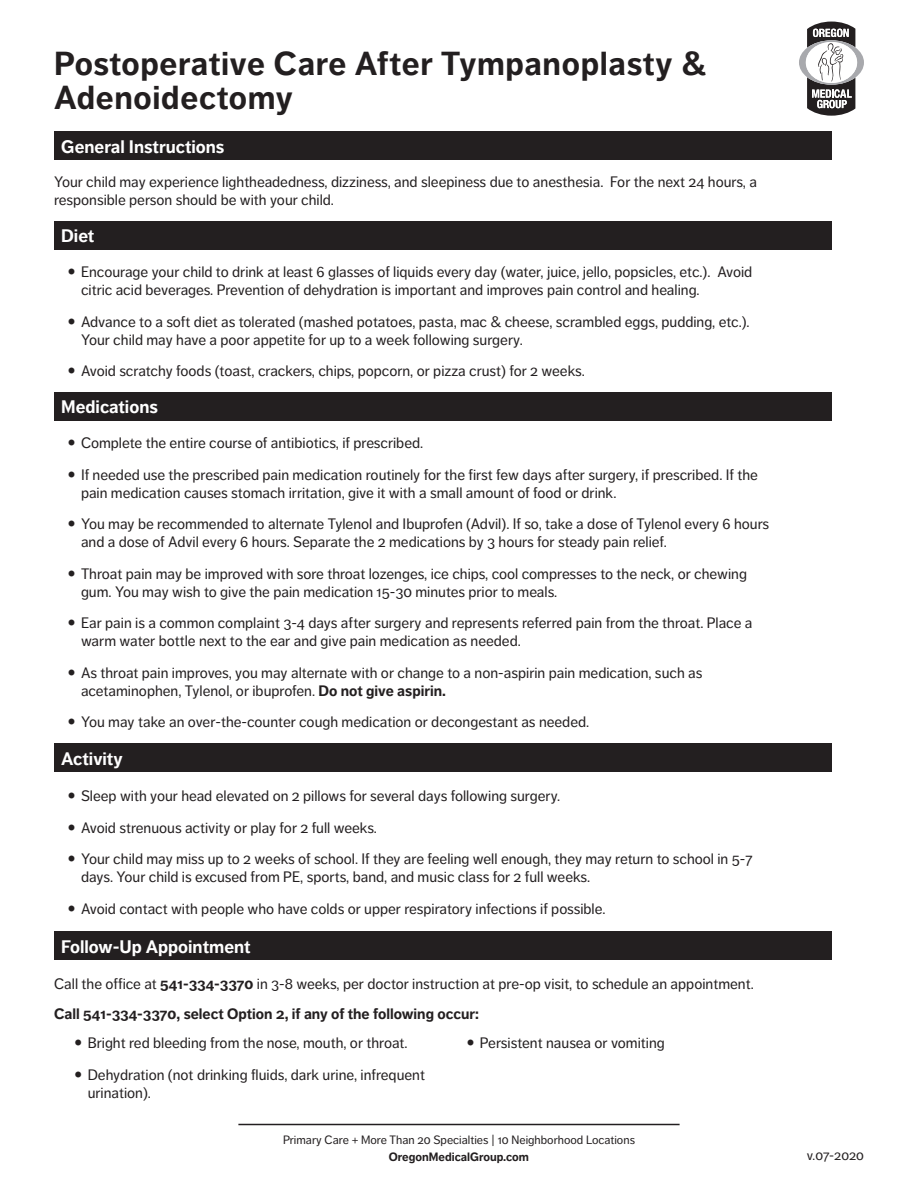
<style>
.page{position:relative;width:918px;height:1188px;background:#fff}
.page>*{position:absolute;margin:0;border:0;box-sizing:border-box;transform-origin:0 0}
.t1{font:700 33px/33.6px "Dagny Pro";letter-spacing:.02em;color:#231f20}
.t2{font:700 18px "Dagny Pro";color:#fff}
.Bullets{font:15px/18px "Dagny Pro";color:#231f20}
.t3{font:700 15px "Dagny Pro";color:#231f20}
.t4{font:13.5px "Dagny Pro";color:#231f20}
.t5{font:12px "Dagny Pro";color:#231f20}
.t6{font:700 12px "Dagny Pro";color:#231f20}
.s1{font-weight:700}
</style>
<div class="page">
<div style="left:54px;top:131px;width:777px;height:29px;background:#231f20"></div>
<div style="left:54px;top:221px;width:777px;height:28px;background:#231f20"></div>
<div style="left:54px;top:392px;width:777px;height:28px;background:#231f20"></div>
<div style="left:54px;top:743px;width:777px;height:29px;background:#231f20"></div>
<hr style="left:238px;top:1124px;width:442px;height:1px;background:#231f20">
<svg style="left:799px;top:22px;width:65px;height:94px"></svg>
<div style="left:54px;top:931px;width:777px;height:29px;background:#231f20"></div>
<p class="t1" style="left:54px;top:47px;width:653px">Postoperative Care After Tympanoplasty &amp;<br>Adenoidectomy</p>
<p class="t2" style="left:61px;top:136px;width:165px">General Instructions</p>
<p class="Bullets" style="left:54px;top:173px;width:705px">Your child may experience lightheadedness, dizziness, and sleepiness due to anesthesia. For the next 24 hours, a responsible person should be with your child.</p>
<p class="t2" style="left:61px;top:226px;width:35px">Diet</p>
<p class="Bullets" style="left:81px;top:263px;width:673px">Encourage your child to drink at least 6 glasses of liquids every day (water, juice, jello, popsicles, etc.). Avoid citric acid beverages. Prevention of dehydration is important and improves pain control and healing.</p>
<p class="Bullets" style="left:81px;top:313px;width:670px">Advance to a soft diet as tolerated (mashed potatoes, pasta, mac &amp; cheese, scrambled eggs, pudding, etc.).<br>Your child may have a poor appetite for up to a week following surgery.</p>
<p class="Bullets" style="left:81px;top:362px;width:505px">Avoid scratchy foods (toast, crackers, chips, popcorn, or pizza crust) for 2 weeks.</p>
<p class="t2" style="left:61px;top:397px;width:98px">Medications</p>
<p class="Bullets" style="left:81px;top:434px;width:344px">Complete the entire course of antibiotics, if prescribed.</p>
<p class="Bullets" style="left:81px;top:466px;width:678px">If needed use the prescribed pain medication routinely for the first few days after surgery, if prescribed. If the pain medication causes stomach irritation, give it with a small amount of food or drink.</p>
<p class="Bullets" style="left:81px;top:515px;width:690px">You may be recommended to alternate Tylenol and Ibuprofen (Advil). If so, take a dose of Tylenol every 6 hours and a dose of Advil every 6 hours. Separate the 2 medications by 3 hours for steady pain relief.</p>
<p class="Bullets" style="left:81px;top:565px;width:668px">Throat pain may be improved with sore throat lozenges, ice chips, cool compresses to the neck, or chewing gum. You may wish to give the pain medication 15-30 minutes prior to meals.</p>
<p class="Bullets" style="left:81px;top:614px;width:673px">Ear pain is a common complaint 3-4 days after surgery and represents referred pain from the throat. Place a warm water bottle next to the ear and give pain medication as needed.</p>
<p class="Bullets" style="left:81px;top:664px;width:623px">As throat pain improves, you may alternate with or change to a non-aspirin pain medication, such as acetaminophen, Tylenol, or ibuprofen. <span class="s1">Do not give aspirin.</span></p>
<p class="Bullets" style="left:81px;top:713px;width:510px">You may take an over-the-counter cough medication or decongestant as needed.</p>
<p class="t2" style="left:61px;top:748px;width:63px">Activity</p>
<p class="Bullets" style="left:81px;top:787px;width:481px">Sleep with your head elevated on 2 pillows for several days following surgery.</p>
<p class="Bullets" style="left:81px;top:819px;width:298px">Avoid strenuous activity or play for 2 full weeks.</p>
<p class="Bullets" style="left:81px;top:850px;width:673px">Your child may miss up to 2 weeks of school. If they are feeling well enough, they may return to school in 5-7 days. Your child is excused from PE, sports, band, and music class for 2 full weeks.</p>
<p class="Bullets" style="left:81px;top:900px;width:526px">Avoid contact with people who have colds or upper respiratory infections if possible.</p>
<p class="t2" style="left:61px;top:936px;width:191px">Follow-Up Appointment</p>
<p class="Bullets" style="left:54px;top:975px;width:701px">Call the office at <span class="s1">541-334-3370</span> in 3-8 weeks, per doctor instruction at pre-op visit, to schedule an appointment.</p>
<p class="t3" style="left:54px;top:1005px;width:426px">Call 541-334-3370, select Option 2, if any of the following occur:</p>
<p class="Bullets" style="left:88px;top:1034px;width:321px">Bright red bleeding from the nose, mouth, or throat.</p>
<p class="Bullets" style="left:88px;top:1066px;width:339px">Dehydration (not drinking fluids, dark urine, infrequent urination).</p>
<p class="Bullets" style="left:480px;top:1034px;width:187px">Persistent nausea or vomiting</p>
<p class="t5" style="left:283px;top:1133px;width:354px">Primary Care + More Than 20 Specialties | 10 Neighborhood Locations</p>
<p class="t6" style="left:389px;top:1150px;width:142px">OregonMedicalGroup.com</p>
<p class="t4" style="left:807px;top:1148px;width:59px">v.07-2020</p>
</div>
